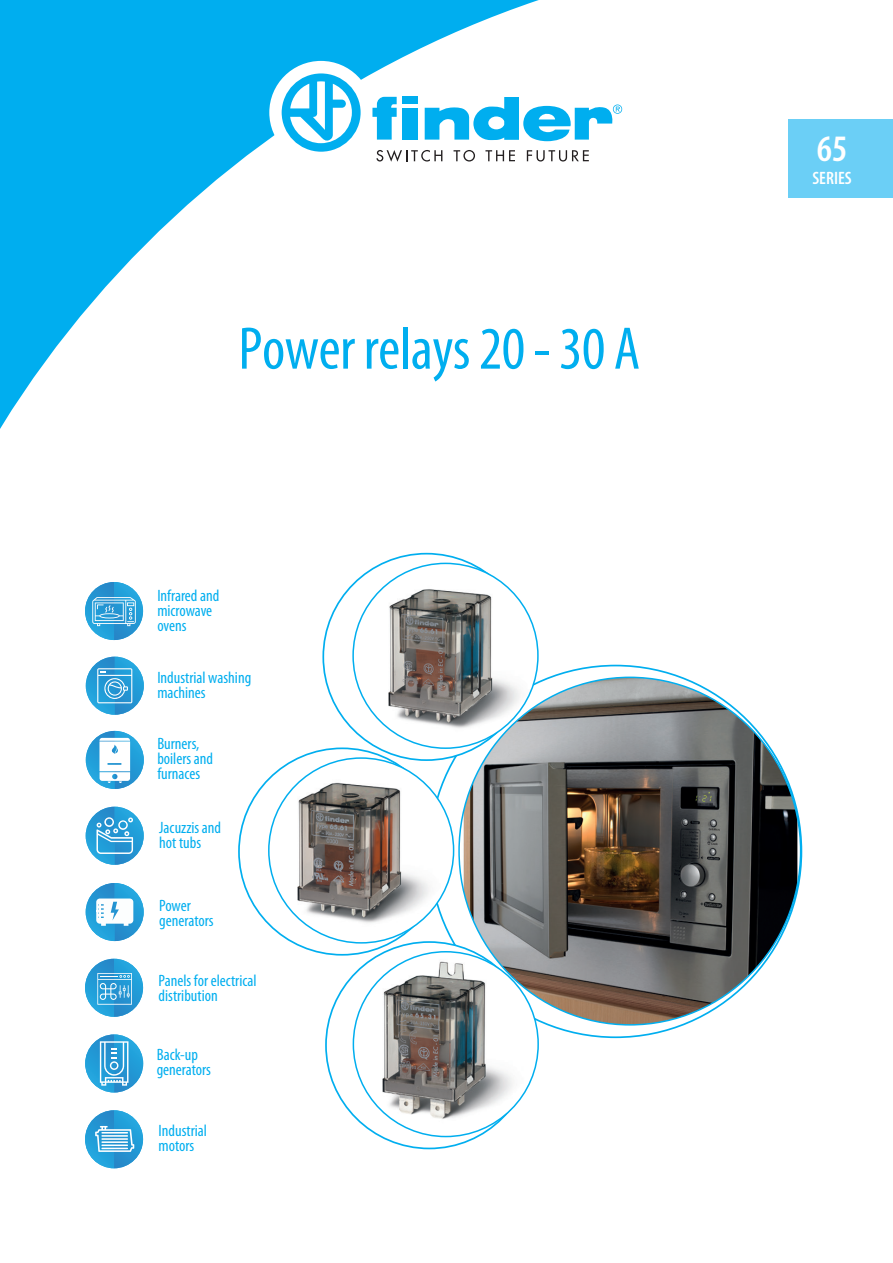
<style>
.page{position:relative;width:893px;height:1263px;background:#fff}
.page>*{position:absolute;margin:0;border:0;box-sizing:border-box;transform-origin:0 0}
.t1{font:condensed 60.6px "Myriad Pro";letter-spacing:-.01em;color:#00aeef}
.t2{font:600 condensed 37.5px "Myriad Pro";color:#fff}
.t3{font:600 condensed 18px "Myriad Pro";color:#fff}
.t4{font:condensed 16.5px/15px "Myriad Pro";color:#00aeef}
</style>
<div class="page">
<div style="left:788px;top:119px;width:105px;height:79px;background:#6bcff6"></div>
<svg style="left:0;top:0;width:551px;height:429px"></svg>
<div style="left:269px;top:61px;width:104px;height:103px;background:#fff;border-radius:50%"></div>
<svg style="left:282px;top:73px;width:79px;height:79px"></svg>
<svg style="left:425px;top:97px;width:197px;height:44px"></svg>
<svg style="left:372px;top:97px;width:25px;height:43px"></svg>
<div style="left:403px;top:108px;width:15px;height:32px;background:#00aeef"></div>
<div style="left:403px;top:97px;width:15px;height:7px;background:#00aeef"></div>
<svg style="left:376px;top:150px;width:66px;height:12px"></svg>
<svg style="left:454px;top:150px;width:21px;height:12px"></svg>
<svg style="left:485px;top:150px;width:30px;height:11px"></svg>
<svg style="left:527px;top:150px;width:62px;height:12px"></svg>
<img style="left:372px;top:573px;width:161px;height:170px">
<img style="left:281px;top:766px;width:161px;height:170px">
<img style="left:366px;top:959px;width:161px;height:170px">
<img style="left:459px;top:677px;width:338px;height:348px">
<img style="left:85px;top:582px;width:58px;height:58px">
<svg style="left:92px;top:597px;width:44px;height:29px"></svg>
<img style="left:86px;top:731px;width:58px;height:58px">
<svg style="left:99px;top:738px;width:31px;height:45px"></svg>
<img style="left:86px;top:657px;width:58px;height:58px">
<svg style="left:97px;top:668px;width:35px;height:35px"></svg>
<img style="left:86px;top:807px;width:58px;height:58px">
<svg style="left:96px;top:817px;width:37px;height:37px"></svg>
<img style="left:86px;top:883px;width:58px;height:58px">
<svg style="left:96px;top:898px;width:37px;height:28px"></svg>
<img style="left:85px;top:1034px;width:58px;height:58px">
<svg style="left:100px;top:1041px;width:28px;height:45px"></svg>
<img style="left:85px;top:1110px;width:58px;height:58px">
<svg style="left:95px;top:1126px;width:39px;height:26px"></svg>
<img style="left:85px;top:959px;width:58px;height:58px">
<svg style="left:97px;top:973px;width:35px;height:32px"></svg>
<h1 class="t1" style="left:238px;top:312px;width:403px">Power relays 20 - 30 A</h1>
<p class="t4" style="left:157px;top:588px;width:64px">Infrared and microwave ovens</p>
<p class="t4" style="left:157px;top:670px;width:95px">Industrial washing machines</p>
<p class="t4" style="left:157px;top:735px;width:57px">Burners, boilers and furnaces</p>
<p class="t4" style="left:159px;top:820px;width:63px">Jacuzzis and hot tubs</p>
<p class="t4" style="left:159px;top:898px;width:56px">Power generators</p>
<p class="t4" style="left:159px;top:973px;width:99px">Panels for electrical distribution</p>
<p class="t4" style="left:157px;top:1046px;width:56px">Back-up generators</p>
<p class="t4" style="left:159px;top:1123px;width:50px">Industrial motors</p>
<h2 class="t2" style="left:817px;top:128px;width:32px">65</h2>
<p class="t3" style="left:812px;top:168px;width:41px">SЕRIES</p>
</div>
